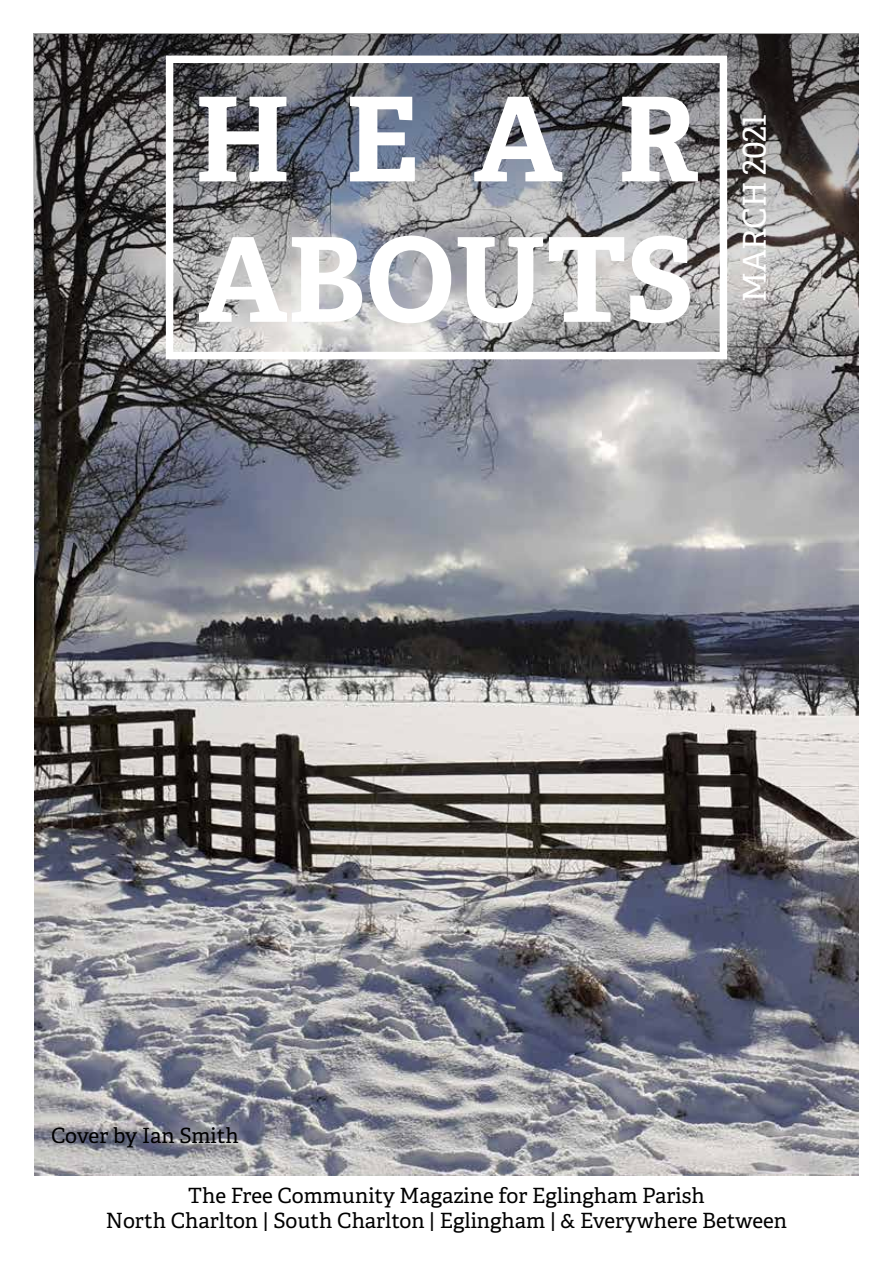
<style>
.page{position:relative;width:893px;height:1263px;background:#fff}
.page>*{position:absolute;margin:0;border:0;box-sizing:border-box;transform-origin:0 0}
.t1{font:700 117px/140.4px "Adelle";color:#fff}
.t2{font:31.5px "Adelle";color:#fff}
.t3{font:21px/25.2px "Adelle";color:#000;text-align:center}
</style>
<div class="page">
<img style="left:34px;top:495px;width:825px;height:681px">
<svg style="left:33px;top:33px;width:826px;height:462px;background:#808186"></svg>
<div style="left:166px;top:56px;width:561px;height:303px;border:8px solid #fff"></div>
<h1 class="t1" style="left:195px;top:65px;width:505px">HEAR<br>ABOUTS</h1>
<h2 class="t2" style="left:732px;top:302px;width:189px;rotate:-90deg">MARCH 2021</h2>
<p class="t3" style="left:51px;top:1122px;width:189px">Cover by Ian Smith</p>
<p class="t3" style="left:106px;top:1182px;width:683px">The Free Community Magazine for Eglingham Parish<br>North Charlton | South Charlton | Eglingham | &amp; Everywhere Between</p>
</div>
